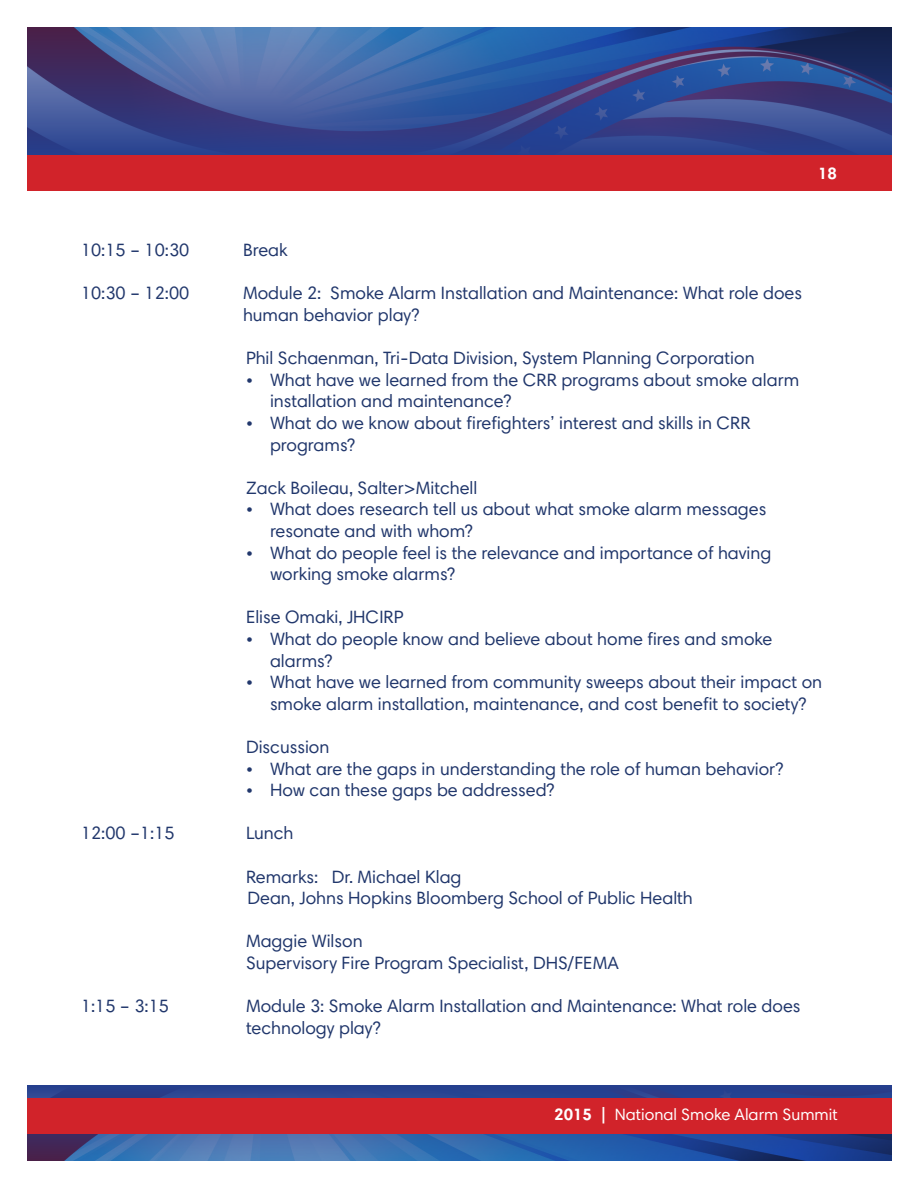
<style>
.page{position:relative;width:918px;height:1188px;background:#fff}
.page>*{position:absolute;margin:0;border:0;box-sizing:border-box;transform-origin:0 0}
.t1{font:18px/21.6px "Harmonia Sans Std";color:#21376c}
.t2{font:16.5px "Harmonia Sans Std";color:#fff}
.t3{font:700 16.5px "Harmonia Sans Std";color:#fff}
.s1{font-weight:700}
</style>
<div class="page">
<img style="left:28px;top:27px;width:864px;height:128px">
<img style="left:28px;top:1086px;width:864px;height:75px">
<div style="left:28px;top:155px;width:864px;height:35px;background:#d1232a"></div>
<div style="left:28px;top:1098px;width:864px;height:35px;background:#d1232a"></div>
<p class="t3" style="left:818px;top:163px;width:20px">18</p>
<p class="t1" style="left:81px;top:239px;width:110px">10:15 – 10:30</p>
<p class="t1" style="left:243px;top:239px;width:46px">Break</p>
<p class="t1" style="left:81px;top:282px;width:110px">10:30 – 12:00</p>
<p class="t1" style="left:243px;top:282px;width:561px">Module 2: Smoke Alarm Installation and Maintenance: What role does human behavior play?</p>
<p class="t1" style="left:246px;top:347px;width:510px">Phil Schaenman, Tri-Data Division, System Planning Corporation</p>
<p class="t1" style="left:270px;top:369px;width:531px;text-indent:-24px">• What have we learned from the CRR programs about smoke alarm installation and maintenance?</p>
<p class="t1" style="left:270px;top:412px;width:482px;text-indent:-24px">• What do we know about firefighters’ interest and skills in CRR programs?</p>
<p class="t1" style="left:246px;top:477px;width:233px">Zack Boileau, Salter&gt;Mitchell</p>
<p class="t1" style="left:270px;top:498px;width:498px;text-indent:-24px">• What does research tell us about what smoke alarm messages resonate and with whom?</p>
<p class="t1" style="left:270px;top:541px;width:503px;text-indent:-24px">• What do people feel is the relevance and importance of having working smoke alarms?</p>
<p class="t1" style="left:246px;top:606px;width:159px">Elise Omaki, JHCIRP</p>
<p class="t1" style="left:270px;top:628px;width:504px;text-indent:-24px">• What do people know and believe about home fires and smoke alarms?</p>
<p class="t1" style="left:246px;top:671px;width:578px;text-align:center">• What have we learned from community sweeps about their impact on smoke alarm installation, maintenance, and cost benefit to society?</p>
<p class="t1" style="left:246px;top:736px;width:85px">Discussion</p>
<p class="t1" style="left:246px;top:757px;width:539px">• What are the gaps in understanding the role of human behavior?</p>
<p class="t1" style="left:246px;top:779px;width:310px">• How can these gaps be addressed?</p>
<p class="t1" style="left:81px;top:822px;width:95px">12:00 –1:15</p>
<p class="t1" style="left:246px;top:822px;width:49px">Lunch</p>
<p class="t1" style="left:246px;top:865px;width:217px">Remarks: Dr. Michael Klag</p>
<p class="t1" style="left:248px;top:887px;width:447px">Dean, Johns Hopkins Bloomberg School of Public Health</p>
<p class="t1" style="left:246px;top:930px;width:118px">Maggie Wilson</p>
<p class="t1" style="left:246px;top:952px;width:374px">Supervisory Fire Program Specialist, DHS/FEMA</p>
<p class="t1" style="left:81px;top:995px;width:90px">1:15 – 3:15</p>
<p class="t1" style="left:246px;top:995px;width:556px">Module 3: Smoke Alarm Installation and Maintenance: What role does technology play?</p>
<p class="t2" style="left:554px;top:1104px;width:285px"><span class="s1">2015 |</span> National Smoke Alarm Summit</p>
<p class="t2" style="left:608px;top:1104px;width:285px"><span class="s1">2015 |</span> National Smoke Alarm Summit</p>
</div>
